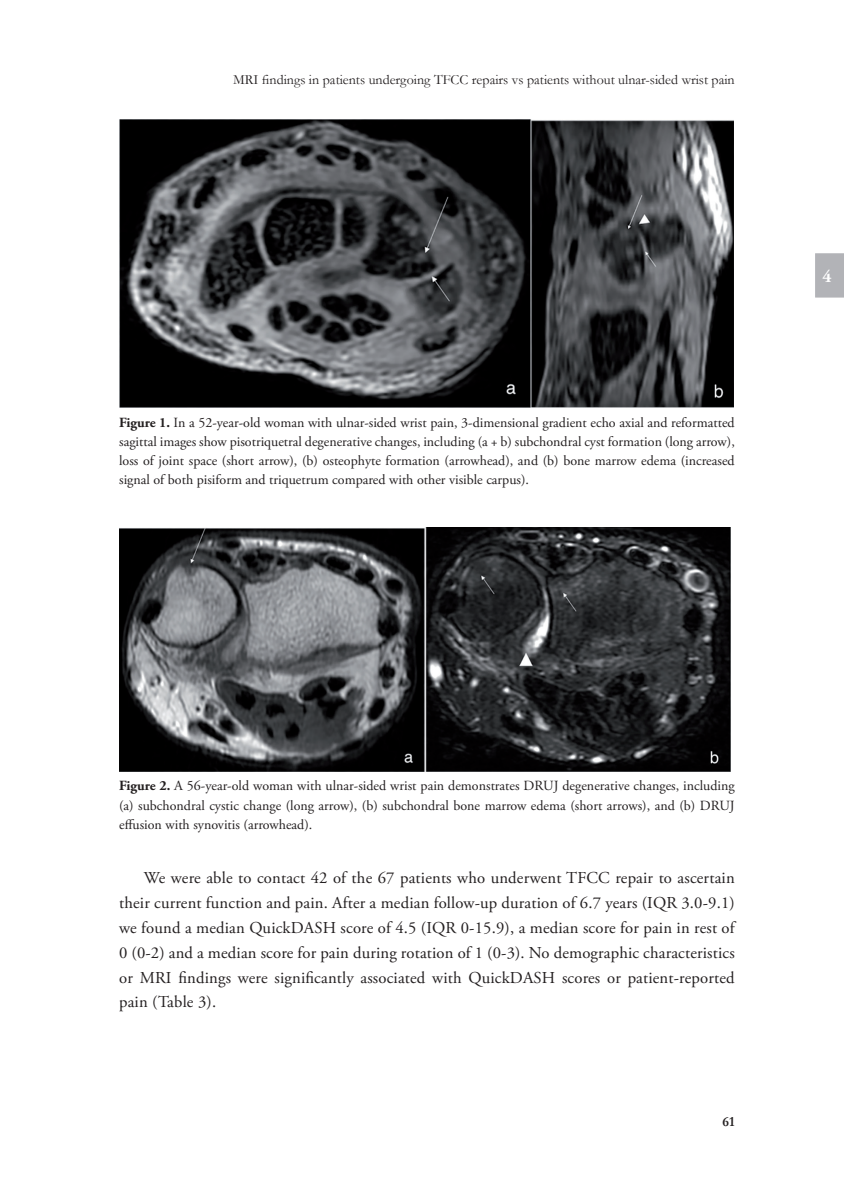
<style>
.page{position:relative;width:844px;height:1191px;background:#fff}
.page>*{position:absolute;margin:0;border:0;box-sizing:border-box;transform-origin:0 0}
.t1{font:700 17.5px "Adobe Garamond Pro";color:#fff}
.t2{font:16.62px/24.8px "Adobe Garamond Pro";letter-spacing:.01em;color:#231f20;text-align:justify}
.t3{font:14px/19.2px "Adobe Garamond Pro";color:#231f20;text-align:justify}
.t4{font:14px "Garamond";color:#231f20}
.t5{font:700 14px "Garamond";color:#231f20}
.s1{font-weight:700}
</style>
<div class="page">
<svg style="left:815px;top:253px;width:28px;height:45px"></svg>
<img style="left:119px;top:119px;width:614px;height:288px">
<img style="left:119px;top:528px;width:611px;height:243px">
<p class="t4" style="left:233px;top:70px;width:503px">MRI findings in patients undergoing TFCC repairs vs patients without ulnar-sided wrist pain</p>
<p class="t3" style="left:119px;top:413px;width:617px"><span class="s1">Figure 1.</span> In a 52-year-old woman with ulnar-sided wrist pain, 3-dimensional gradient echo axial and reformatted sagittal images show pisotriquetral degenerative changes, including (a + b) subchondral cyst formation (long arrow), loss of joint space (short arrow), (b) osteophyte formation (arrowhead), and (b) bone marrow edema (increased signal of both pisiform and triquetrum compared with other visible carpus).</p>
<p class="t1" style="left:822px;top:266px;width:11px">4</p>
<p class="t3" style="left:119px;top:776px;width:617px"><span class="s1">Figure 2.</span> A 56-year-old woman with ulnar-sided wrist pain demonstrates DRUJ degenerative changes, including (a) subchondral cystic change (long arrow), (b) subchondral bone marrow edema (short arrows), and (b) DRUJ effusion with synovitis (arrowhead).</p>
<p class="t2" style="left:119px;top:866px;width:617px;text-indent:25px">We were able to contact 42 of the 67 patients who underwent TFCC repair to ascertain their current function and pain. After a median follow-up duration of 6.7 years (IQR 3.0-9.1) we found a median QuickDASH score of 4.5 (IQR 0-15.9), a median score for pain in rest of 0 (0-2) and a median score for pain during rotation of 1 (0-3). No demographic characteristics or MRI findings were significantly associated with QuickDASH scores or patient-reported pain (Table 3).</p>
<p class="t5" style="left:722px;top:1111px;width:14px">61</p>
</div>
